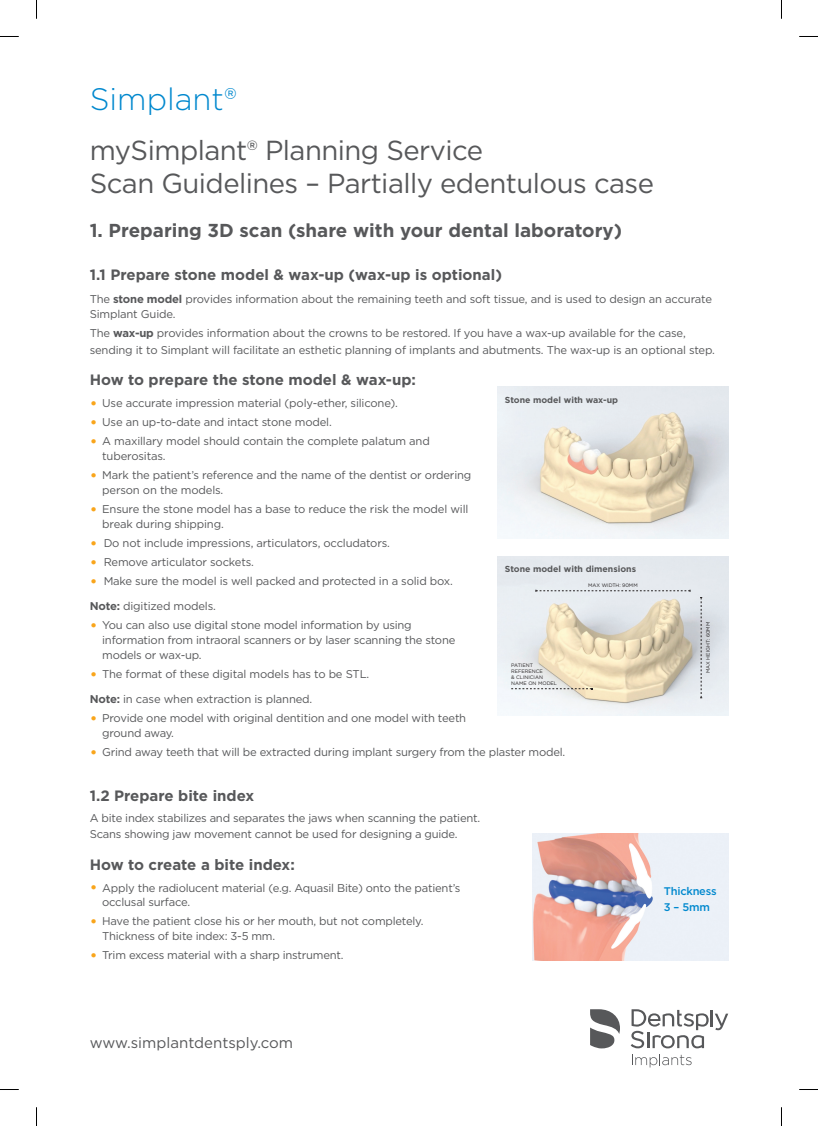
<style>
.page{position:relative;width:818px;height:1126px;background:#fff}
.page>*{position:absolute;margin:0;border:0;box-sizing:border-box;transform-origin:0 0}
.t1{font:300 31px "Gotham";color:#0088ce}
.t2{font:27.5px/32.5px "Gotham";letter-spacing:-.02em;color:#57585a}
.t3{font:700 18.75px "Gotham";color:#57585a}
.t4{font:700 15px "Gotham";color:#57585a}
.t5{font:15px "Gotham";color:#57585a}
.t6{font:11.25px/14.8px "Gotham";letter-spacing:-.02em;color:#57585a}
.t7{font:500 11px/15.2px "Gotham";letter-spacing:-.02em;color:#0088ce}
.t8{font:700 8.75px "Gotham";color:#57585a}
.t9{font:5px/6px "Gotham";color:#231f20}
.s1{font-weight:700}
.s2{font-size:16.25px;color:#f9a51b}
</style>
<div class="page">
<img style="left:497px;top:387px;width:230px;height:151px">
<img style="left:497px;top:556px;width:230px;height:159px">
<svg style="left:535px;top:589px;width:155px;height:2px"></svg>
<svg style="left:699px;top:597px;width:2px;height:101px"></svg>
<svg style="left:511px;top:687px;width:81px;height:2px"></svg>
<img style="left:532px;top:833px;width:195px;height:126px">
<svg style="left:590px;top:1009px;width:29px;height:39px"></svg>
<svg style="left:630px;top:1009px;width:97px;height:58px"></svg>
<svg style="left:0;top:36px;width:19px;height:1px"></svg>
<svg style="left:799px;top:36px;width:18px;height:1px"></svg>
<svg style="left:0;top:1089px;width:19px;height:1px"></svg>
<svg style="left:799px;top:1089px;width:18px;height:1px"></svg>
<svg style="left:36px;top:0;width:1px;height:19px"></svg>
<svg style="left:36px;top:1107px;width:1px;height:18px"></svg>
<h1 class="t1" style="left:90px;top:79px;width:149px">Simplant®</h1>
<h2 class="t2" style="left:90px;top:134px;width:565px">mySimplant® Planning Service<br>Scan Guidelines – Partially edentulous case</h2>
<h3 class="t3" style="left:90px;top:218px;width:533px">1. Preparing 3D scan (share with your dental laboratory)</h3>
<h3 class="t4" style="left:90px;top:265px;width:413px">1.1 Prepare stone model &amp; wax-up (wax-up is optional)</h3>
<p class="t6" style="left:90px;top:291px;width:623px">The <span class="s1">stone model</span> provides information about the remaining teeth and soft tissue, and is used to design an accurate<br>Simplant Guide.</p>
<p class="t6" style="left:90px;top:324px;width:626px;line-height:16.9px">The <span class="s1">wax-up</span> provides information about the crowns to be restored. If you have a wax-up available for the case, sending it to Simplant will facilitate an esthetic planning of implants and abutments. The wax-up is an optional step.</p>
<h3 class="t4" style="left:90px;top:369px;width:327px">How to prepare the stone model &amp; wax-up:</h3>
<p class="t6" style="left:90px;top:395px;width:309px"><span class="s2">•</span> Use accurate impression material (poly-ether, silicone).</p>
<p class="t6" style="left:90px;top:414px;width:243px"><span class="s2">•</span> Use an up-to-date and intact stone model.</p>
<p class="t6" style="left:102px;top:433px;width:329px;text-indent:-12px"><span class="s2">•</span> A maxillary model should contain the complete palatum and tuberositas.</p>
<p class="t6" style="left:102px;top:467px;width:370px;text-indent:-12px"><span class="s2">•</span> Mark the patient’s reference and the name of the dentist or ordering person on the models.</p>
<p class="t6" style="left:102px;top:501px;width:367px;text-indent:-12px"><span class="s2">•</span> Ensure the stone model has a base to reduce the risk the model will break during shipping.</p>
<p class="t6" style="left:90px;top:535px;width:301px"><span class="s2">•</span> Do not include impressions, articulators, occludators.</p>
<p class="t6" style="left:90px;top:554px;width:166px"><span class="s2">•</span> Remove articulator sockets.</p>
<p class="t6" style="left:90px;top:573px;width:364px"><span class="s2">•</span> Make sure the model is well packed and protected in a solid box.</p>
<p class="t6" style="left:90px;top:598px;width:128px"><span class="s1">Note:</span> digitized models.</p>
<p class="t6" style="left:102px;top:618px;width:354px;text-indent:-12px"><span class="s2">•</span> You can also use digital stone model information by using information from intraoral scanners or by laser scanning the stone models or wax-up.</p>
<p class="t6" style="left:90px;top:666px;width:281px"><span class="s2">•</span> The format of these digital models has to be STL.</p>
<p class="t6" style="left:90px;top:691px;width:224px"><span class="s1">Note:</span> in case when extraction is planned.</p>
<p class="t6" style="left:102px;top:710px;width:365px;text-indent:-12px"><span class="s2">•</span> Provide one model with original dentition and one model with teeth ground away.</p>
<p class="t6" style="left:90px;top:744px;width:477px"><span class="s2">•</span> Grind away teeth that will be extracted during implant surgery from the plaster model.</p>
<h3 class="t4" style="left:90px;top:785px;width:166px">1.2 Prepare bite index</h3>
<p class="t6" style="left:90px;top:810px;width:392px;line-height:16px">A bite index stabilizes and separates the jaws when scanning the patient.<br>Scans showing jaw movement cannot be used for designing a guide.</p>
<h3 class="t4" style="left:90px;top:854px;width:206px">How to create a bite index:</h3>
<p class="t6" style="left:102px;top:879px;width:359px;text-indent:-12px"><span class="s2">•</span> Apply the radiolucent material (e.g. Aquasil Bite) onto the patient’s occlusal surface.</p>
<p class="t6" style="left:102px;top:913px;width:322px;text-indent:-12px"><span class="s2">•</span> Have the patient close his or her mouth, but not completely.<br>Thickness of bite index: 3-5 mm.</p>
<p class="t6" style="left:90px;top:947px;width:255px"><span class="s2">•</span> Trim excess material with a sharp instrument.</p>
<p class="t8" style="left:504px;top:394px;width:115px">Stone model with wax-up</p>
<p class="t8" style="left:504px;top:563px;width:133px">Stone model with dimensions</p>
<p class="t9" style="left:588px;top:582px;width:51px">MAX WIDTH: 90MM</p>
<p class="t9" style="left:704px;top:673px;width:53px;rotate:-90deg">MAX HEIGHT: 60MM</p>
<p class="t9" style="left:511px;top:661px;width:47px">PATIENT<br>REFERENCE<br>&amp; CLINICIAN<br>NAME ON MODEL</p>
<p class="t7" style="left:663px;top:883px;width:54px">Thickness<br>3 – 5mm</p>
<h3 class="t5" style="left:90px;top:1033px;width:205px">www.simplantdentsply.com</h3>
</div>
